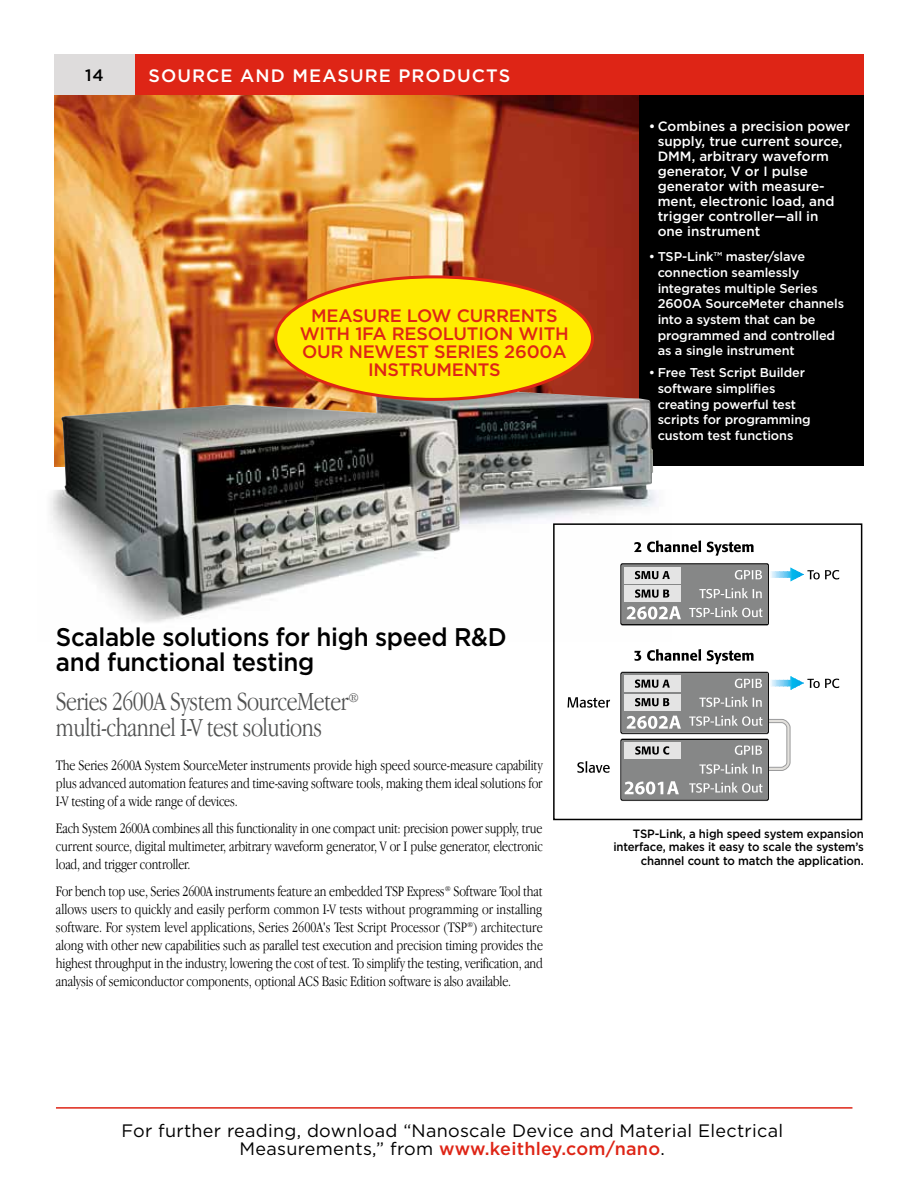
<style>
.page{position:relative;width:918px;height:1188px;background:#fff}
.page>*{position:absolute;margin:0;border:0;box-sizing:border-box;transform-origin:0 0}
.t1{font:300 condensed 27px/25.5px "Garamond IT Cby BT";letter-spacing:-.02em;color:#505151}
.t2{font:500 25.5px/25.5px "Gotham";letter-spacing:-.015em;color:#000;scale:.95 1}
.t3{font:18px/18px "Gotham";letter-spacing:.015em;color:#000;text-align:center}
.t4{font:500 18px "Gotham";letter-spacing:-.01em;color:#de2516}
.t5{font:500 18px "Gotham";letter-spacing:.06em;color:#fff}
.t6{font:500 16.5px "Gotham";color:#000}
.t7{font:300 condensed 15px/18px "Garamond IT Cby BT";letter-spacing:-.01em;color:#000;text-align:justify}
.t8{font:500 13.5px/15px "Gotham";color:#fff}
.t9{font:500 12.75px/15.8px "Gotham";letter-spacing:-.01em;color:#fff}
.t10{font:500 12px/13.5px "Gotham";letter-spacing:-.01em;color:#000;text-align:right;scale:.95 1}
.s1{font-weight:500;color:#de2516}
</style>
<div class="page">
<img style="left:54px;top:94px;width:586px;height:297px">
<hr style="left:56px;top:1107px;width:796px;height:2px;background:#de2516">
<div style="left:54px;top:54px;width:81px;height:41px;background:#dedcdc"></div>
<div style="left:640px;top:94px;width:224px;height:372px;background:#000"></div>
<div style="left:135px;top:54px;width:729px;height:40px;background:#de2516"></div>
<img style="left:50px;top:391px;width:622px;height:235px">
<div style="left:620px;top:672px;width:149px;height:62px;border:1px solid #000;border-radius:2px"></div>
<div style="left:622px;top:674px;width:145px;height:58px;background:#868787"></div>
<svg style="left:735px;top:679px;width:27px;height:9px"></svg>
<svg style="left:699px;top:697px;width:63px;height:10px"></svg>
<div style="left:624px;top:675px;width:57px;height:17px;background:#e4e4e4"></div>
<svg style="left:635px;top:679px;width:35px;height:9px"></svg>
<div style="left:624px;top:694px;width:57px;height:16px;background:#e4e4e4"></div>
<svg style="left:635px;top:698px;width:34px;height:8px"></svg>
<div style="left:620px;top:739px;width:149px;height:62px;border:1px solid #000;border-radius:2px"></div>
<div style="left:622px;top:741px;width:145px;height:58px;background:#868787"></div>
<svg style="left:689px;top:715px;width:102px;height:59px"></svg>
<svg style="left:689px;top:782px;width:74px;height:11px"></svg>
<div style="left:624px;top:742px;width:57px;height:17px;background:#e4e4e4"></div>
<svg style="left:635px;top:746px;width:34px;height:9px"></svg>
<svg style="left:568px;top:697px;width:42px;height:11px"></svg>
<svg style="left:577px;top:761px;width:33px;height:12px"></svg>
<svg style="left:634px;top:651px;width:7px;height:10px"></svg>
<svg style="left:647px;top:649px;width:54px;height:12px"></svg>
<svg style="left:707px;top:650px;width:47px;height:14px"></svg>
<svg style="left:771px;top:676px;width:68px;height:14px"></svg>
<div style="left:620px;top:564px;width:149px;height:61px;border:1px solid #000;border-radius:2px"></div>
<div style="left:622px;top:565px;width:145px;height:58px;background:#868787"></div>
<svg style="left:735px;top:570px;width:27px;height:9px"></svg>
<svg style="left:699px;top:588px;width:63px;height:10px"></svg>
<svg style="left:689px;top:607px;width:74px;height:10px"></svg>
<div style="left:624px;top:567px;width:57px;height:16px;background:#e4e4e4"></div>
<svg style="left:635px;top:571px;width:35px;height:8px"></svg>
<div style="left:624px;top:585px;width:57px;height:17px;background:#e4e4e4"></div>
<svg style="left:635px;top:589px;width:34px;height:9px"></svg>
<svg style="left:634px;top:542px;width:7px;height:10px"></svg>
<svg style="left:647px;top:540px;width:54px;height:12px"></svg>
<svg style="left:707px;top:542px;width:47px;height:14px"></svg>
<svg style="left:771px;top:567px;width:68px;height:14px"></svg>
<svg style="left:625px;top:781px;width:54px;height:13px"></svg>
<svg style="left:627px;top:716px;width:54px;height:13px"></svg>
<svg style="left:627px;top:606px;width:54px;height:13px"></svg>
<div style="left:553px;top:523px;width:309px;height:297px;border:2px solid #000"></div>
<div style="left:276px;top:277px;width:316px;height:122px;background:#ffed00;border-radius:50%"></div>
<p class="t6" style="left:85px;top:66px;width:20px">14</p>
<p class="t5" style="left:148px;top:65px;width:44px">Source</p>
<p class="t5" style="left:240px;top:65px;width:84px">and Measure</p>
<p class="t5" style="left:398px;top:65px;width:59px">Produc</p>
<p class="t5" style="left:486px;top:65px;width:23px">ts</p>
<p class="t4" style="left:311px;top:306px;width:29px">Measure</p>
<p class="t4" style="left:407px;top:306px;width:64px">low curre</p>
<p class="t4" style="left:521px;top:306px;width:36px">nts</p>
<p class="t4" style="left:300px;top:324px;width:105px">with 1fA res</p>
<p class="t4" style="left:428px;top:324px;width:143px">olution with</p>
<p class="t4" style="left:302px;top:342px;width:75px">our newes</p>
<p class="t4" style="left:417px;top:342px;width:40px">t Series</p>
<p class="t4" style="left:504px;top:342px;width:64px">2600A</p>
<p class="t4" style="left:368px;top:360px;width:56px">Instrume</p>
<p class="t4" style="left:464px;top:360px;width:36px">nts</p>
<p class="t8" style="left:658px;top:119px;width:194px;text-indent:-9px">• Combines a precision power supply, true current source,<br>DMM, arbitrary waveform generator, V or I pulse generator with measure&shy;ment, electronic load, and trigger controller—all in<br>one instrument</p>
<p class="t9" style="left:658px;top:248px;width:188px;text-indent:-9px">• TSP-Link™ master/slave connection seamlessly integrates multiple Series<br>2600A SourceMeter channels into a system that can be programmed and controlled as a single instrument</p>
<p class="t9" style="left:658px;top:365px;width:155px;text-indent:-9px">• Free Test Script Builder software simplifies creating powerful test scripts for programming custom test functions</p>
<h2 class="t2" style="left:56px;top:624px;width:476px">Scalable solutions for high speed R&amp;D and functional testing</h2>
<h1 class="t1" style="left:56px;top:689px;width:305px">Series 2600A System SourceMeter<sup>® </sup>multi-channel I-V test solutions</h1>
<p class="t7" style="left:56px;top:756px;width:488px">The Series 2600A System SourceMeter instruments provide high speed source-measure capability plus advanced automation features and time-saving software tools, making them ideal solutions for I-V testing of a wide range of devices.</p>
<p class="t7" style="left:56px;top:819px;width:488px">Each System 2600A combines all this functionality in one compact unit: precision power supply, true current source, digital multimeter, arbitrary waveform generator, V or I pulse generator, electronic load, and trigger controller.</p>
<p class="t7" style="left:56px;top:882px;width:489px">For bench top use, Series 2600A instruments feature an embedded TSP Express<sup>®</sup> Software Tool that allows users to quickly and easily perform common I-V tests without programming or installing software. For system level applications, Series 2600A's Test Script Processor (TSP<sup>®</sup>) architecture along with other new capabilities such as parallel test execution and precision timing provides the highest throughput in the industry, lowering the cost of test. To simplify the testing, verification, and analysis of semiconductor components, optional ACS Basic Edition software is also available.</p>
<p class="t10" style="left:613px;top:826px;width:265px">TSP-Link, a high speed system expansion interface, makes it easy to scale the system’s channel count to match the application.</p>
<p class="t3" style="left:121px;top:1121px;width:663px">For further reading, download “Nanoscale Device and Material Electrical<br>Measurements,” from <span class="s1">www.keithley.com/nano</span>.</p>
</div>
